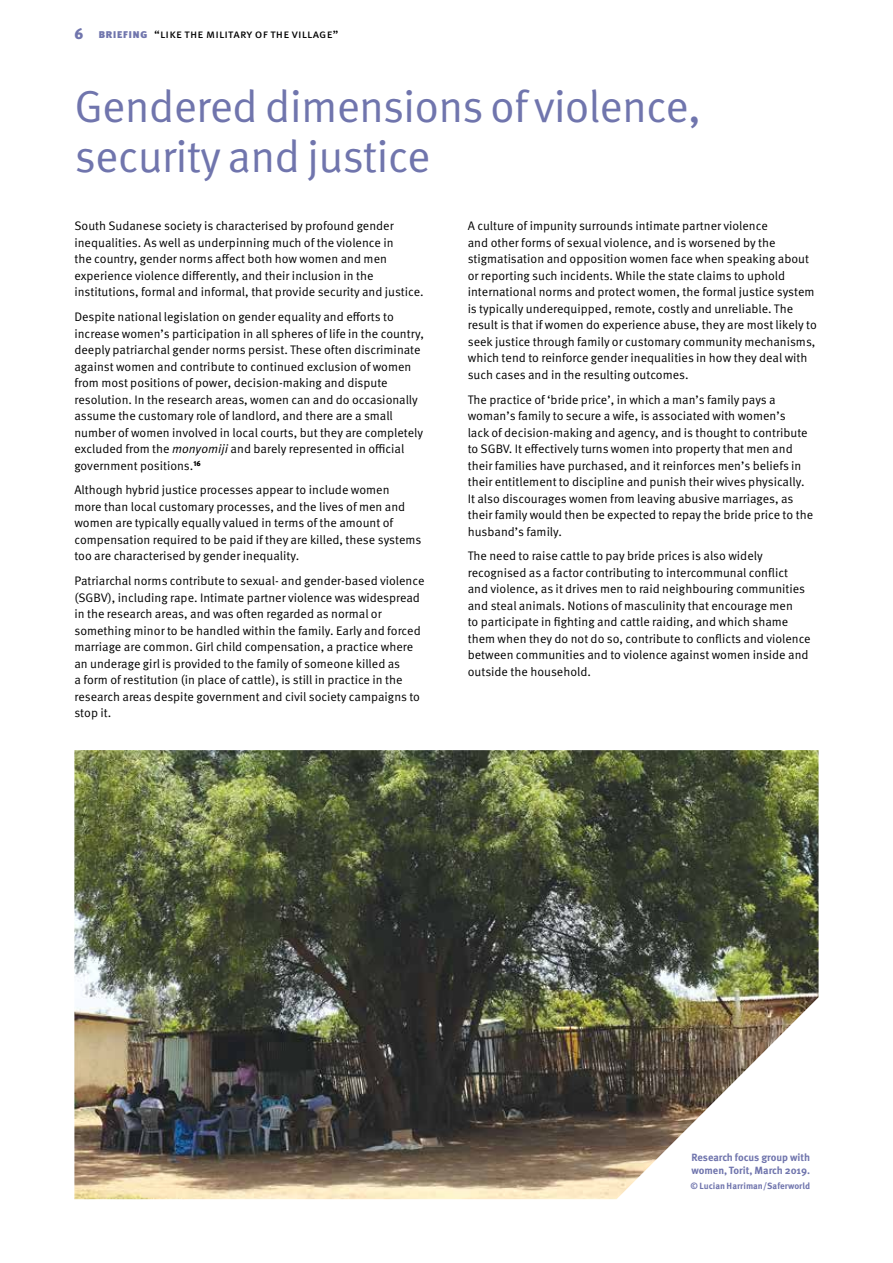
<style>
.page{position:relative;width:893px;height:1263px;background:#fff}
.page>*{position:absolute;margin:0;border:0;box-sizing:border-box;transform-origin:0 0}
.t1{font:45px/49.5px "Meta Pro";letter-spacing:-.02em;color:#7075ad}
.t2{font:12.3px/16.5px "Meta Pro";color:#000}
.t3{font:12px "Meta Pro";letter-spacing:.015em;color:#000}
.t4{font:700 10.5px/12.8px "Meta Pro";color:#7075ad}
.t5{font:700 9px "Meta Pro";color:#7075ad}
.s1{font-weight:900;font-size:15px;color:#7075ad}
.s2{font-weight:900;color:#7075ad}
.s3{font-style:italic}
</style>
<div class="page">
<img style="left:74px;top:750px;width:745px;height:449px">
<p class="t3" style="left:74px;top:27px;width:265px"><span class="s1">6</span> <span class="s2">briefing</span> “like the military of the village”</p>
<h1 class="t1" style="left:74px;top:83px;width:628px">Gendered dimensions of violence, security and justice</h1>
<p class="t2" style="left:74px;top:218px;width:351px">South Sudanese society is characterised by profound gender inequalities. As well as underpinning much of the violence in<br>the country, gender norms affect both how women and men experience violence differently, and their inclusion in the institutions, formal and informal, that provide security and justice.</p>
<p class="t2" style="left:74px;top:309px;width:351px">Despite national legislation on gender equality and efforts to increase women’s participation in all spheres of life in the country, deeply patriarchal gender norms persist. These often discriminate against women and contribute to continued exclusion of women from most positions of power, decision-making and dispute resolution. In the research areas, women can and do occasionally assume the customary role of landlord, and there are a small number of women involved in local courts, but they are completely excluded from the <span class="s3">monyomiji</span> and barely represented in official government positions.<sup>16</sup></p>
<p class="t2" style="left:74px;top:482px;width:349px">Although hybrid justice processes appear to include women<br>more than local customary processes, and the lives of men and women are typically equally valued in terms of the amount of compensation required to be paid if they are killed, these systems too are characterised by gender inequality.</p>
<p class="t2" style="left:74px;top:573px;width:352px">Patriarchal norms contribute to sexual- and gender-based violence (SGBV), including rape. Intimate partner violence was widespread in the research areas, and was often regarded as normal or something minor to be handled within the family. Early and forced marriage are common. Girl child compensation, a practice where an underage girl is provided to the family of someone killed as<br>a form of restitution (in place of cattle), is still in practice in the research areas despite government and civil society campaigns to stop it.</p>
<p class="t2" style="left:468px;top:218px;width:351px">A culture of impunity surrounds intimate partner violence<br>and other forms of sexual violence, and is worsened by the stigmatisation and opposition women face when speaking about or reporting such incidents. While the state claims to uphold international norms and protect women, the formal justice system is typically underequipped, remote, costly and unreliable. The result is that if women do experience abuse, they are most likely to seek justice through family or customary community mechanisms, which tend to reinforce gender inequalities in how they deal with such cases and in the resulting outcomes.</p>
<p class="t2" style="left:468px;top:391px;width:347px">The practice of ‘bride price’, in which a man’s family pays a woman’s family to secure a wife, is associated with women’s<br>lack of decision-making and agency, and is thought to contribute to SGBV. It effectively turns women into property that men and their families have purchased, and it reinforces men’s beliefs in their entitlement to discipline and punish their wives physically.<br>It also discourages women from leaving abusive marriages, as their family would then be expected to repay the bride price to the husband’s family.</p>
<p class="t2" style="left:468px;top:548px;width:344px">The need to raise cattle to pay bride prices is also widely recognised as a factor contributing to intercommunal conflict and violence, as it drives men to raid neighbouring communities and steal animals. Notions of masculinity that encourage men<br>to participate in fighting and cattle raiding, and which shame them when they do not do so, contribute to conflicts and violence between communities and to violence against women inside and outside the household.</p>
<p class="t4" style="left:691px;top:1151px;width:120px">Research focus group with women, Torit, March 2019.</p>
<p class="t5" style="left:690px;top:1180px;width:121px">© Lucian Harriman/Saferworld</p>
</div>
